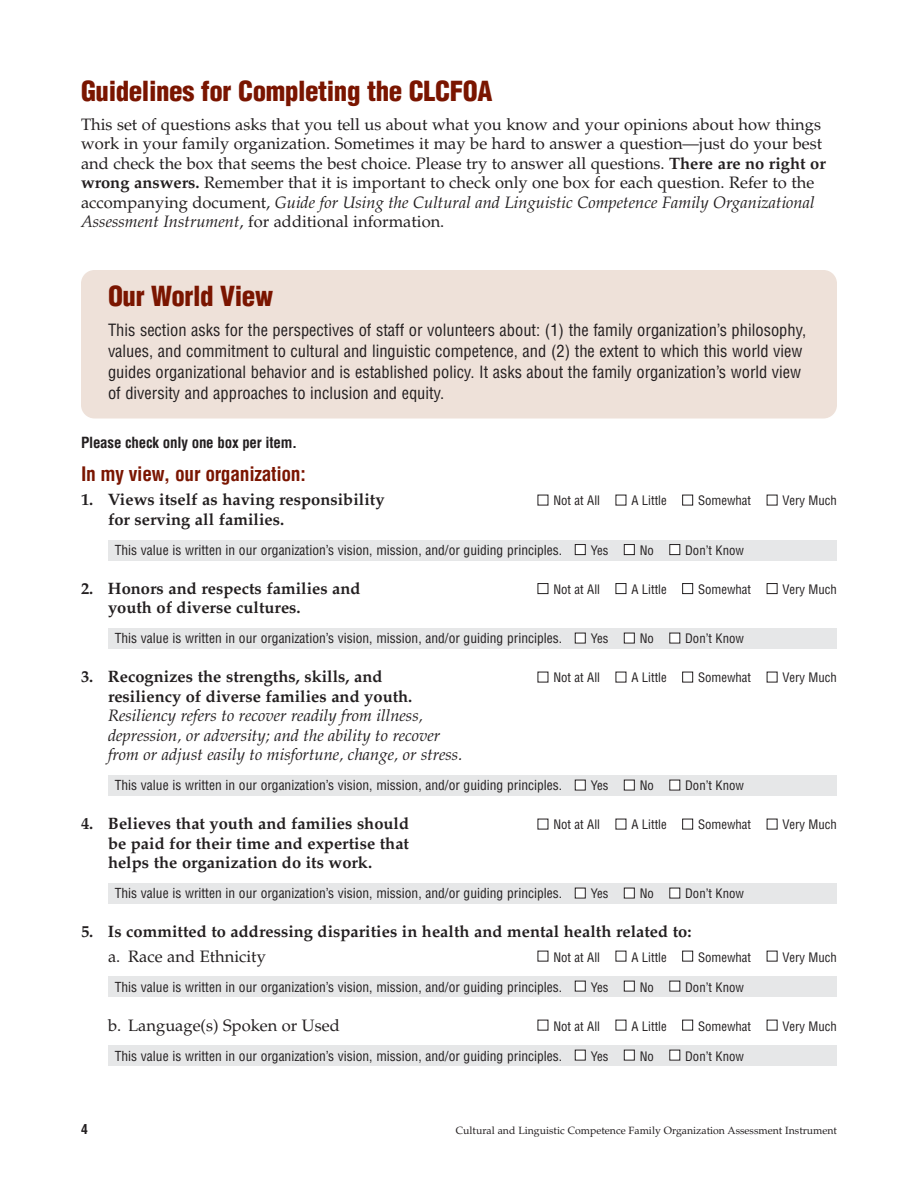
<style>
.page{position:relative;width:918px;height:1188px;background:#fff}
.page>*{position:absolute;margin:0;border:0;box-sizing:border-box;transform-origin:0 0}
.t1{font:900 condensed 27px "Helvetica";letter-spacing:-.015em;color:#7a1500}
.t2{font:700 condensed 19.5px "Helvetica";letter-spacing:-.015em;color:#7a1500}
.t3{font:16.5px/19.5px "Palatino";color:#231f20}
.t4{font:700 16.5px/19.5px "Palatino";color:#231f20}
.t5{font:condensed 16.5px/21px "Helvetica";color:#231f20}
.t6{font:italic 16.5px/19.5px "Palatino";color:#231f20}
.t7{font:700 condensed 15px "Helvetica";letter-spacing:-.015em;color:#231f20}
.t8{font:condensed 13.5px "Helvetica";color:#231f20}
.t9{font:700 condensed 13.5px "Helvetica";color:#231f20}
.t10{font:condensed 12.75px "Helvetica";color:#231f20}
.t11{font:10.5px "Palatino";color:#231f20}
.s1{font-weight:700}
.s2{font-style:italic}
</style>
<div class="page">
<div style="left:108px;top:976px;width:729px;height:21px;background:#e6e7e8"></div>
<div style="left:108px;top:884px;width:729px;height:20px;background:#e6e7e8"></div>
<div style="left:108px;top:776px;width:729px;height:20px;background:#e6e7e8"></div>
<div style="left:108px;top:1046px;width:729px;height:20px;background:#e6e7e8"></div>
<div style="left:108px;top:628px;width:729px;height:21px;background:#e6e7e8"></div>
<div style="left:108px;top:540px;width:729px;height:20px;background:#e6e7e8"></div>
<div style="left:81px;top:270px;width:756px;height:148px;background:#eee1d9;border-radius:14px"></div>
<div style="left:670px;top:1050px;width:10px;height:10px;background:#fff"></div>
<div style="left:624px;top:1050px;width:10px;height:10px;background:#fff"></div>
<div style="left:624px;top:1050px;width:11px;height:11px;border:1px solid #231f20"></div>
<div style="left:575px;top:1050px;width:10px;height:10px;background:#fff"></div>
<div style="left:575px;top:1050px;width:11px;height:11px;border:1px solid #231f20"></div>
<div style="left:682px;top:1020px;width:11px;height:11px;border:1px solid #231f20"></div>
<div style="left:670px;top:981px;width:10px;height:10px;background:#fff"></div>
<div style="left:624px;top:981px;width:10px;height:10px;background:#fff"></div>
<div style="left:624px;top:981px;width:11px;height:11px;border:1px solid #231f20"></div>
<div style="left:575px;top:981px;width:10px;height:10px;background:#fff"></div>
<div style="left:575px;top:981px;width:11px;height:11px;border:1px solid #231f20"></div>
<div style="left:682px;top:951px;width:11px;height:11px;border:1px solid #231f20"></div>
<div style="left:670px;top:888px;width:10px;height:10px;background:#fff"></div>
<div style="left:624px;top:888px;width:10px;height:10px;background:#fff"></div>
<div style="left:624px;top:888px;width:11px;height:10px;border:1px solid #231f20"></div>
<div style="left:575px;top:888px;width:10px;height:10px;background:#fff"></div>
<div style="left:575px;top:888px;width:11px;height:10px;border:1px solid #231f20"></div>
<div style="left:682px;top:819px;width:11px;height:10px;border:1px solid #231f20"></div>
<div style="left:670px;top:780px;width:10px;height:10px;background:#fff"></div>
<div style="left:624px;top:780px;width:10px;height:10px;background:#fff"></div>
<div style="left:624px;top:780px;width:11px;height:10px;border:1px solid #231f20"></div>
<div style="left:575px;top:780px;width:10px;height:10px;background:#fff"></div>
<div style="left:575px;top:780px;width:11px;height:10px;border:1px solid #231f20"></div>
<div style="left:682px;top:672px;width:11px;height:10px;border:1px solid #231f20"></div>
<div style="left:670px;top:633px;width:10px;height:10px;background:#fff"></div>
<div style="left:624px;top:633px;width:10px;height:10px;background:#fff"></div>
<div style="left:624px;top:633px;width:11px;height:10px;border:1px solid #231f20"></div>
<div style="left:575px;top:633px;width:10px;height:10px;background:#fff"></div>
<div style="left:575px;top:633px;width:11px;height:10px;border:1px solid #231f20"></div>
<div style="left:767px;top:583px;width:11px;height:11px;border:1px solid #231f20"></div>
<div style="left:682px;top:583px;width:11px;height:11px;border:1px solid #231f20"></div>
<div style="left:616px;top:583px;width:10px;height:11px;border:1px solid #231f20"></div>
<div style="left:538px;top:583px;width:10px;height:11px;border:1px solid #231f20"></div>
<div style="left:670px;top:545px;width:10px;height:10px;background:#fff"></div>
<div style="left:669px;top:544px;width:11px;height:11px;border:1px solid #231f20"></div>
<div style="left:624px;top:545px;width:10px;height:10px;background:#fff"></div>
<div style="left:624px;top:544px;width:11px;height:11px;border:1px solid #231f20"></div>
<div style="left:575px;top:545px;width:10px;height:10px;background:#fff"></div>
<div style="left:575px;top:544px;width:11px;height:11px;border:1px solid #231f20"></div>
<div style="left:682px;top:495px;width:11px;height:10px;border:1px solid #231f20"></div>
<h1 class="t1" style="left:81px;top:81px;width:413px">Guidelines for Completing the CLCFOA</h1>
<p class="t3" style="left:81px;top:116px;width:746px">This set of questions asks that you tell us about what you know and your opinions about how things work in your family organization. Sometimes it may be hard to answer a question—just do your best and check the box that seems the best choice. Please try to answer all questions. <span class="s1">There are no right or wrong answers.</span> Remember that it is important to check only one box for each question. Refer to the accompanying document, <span class="s2">Guide for Using the Cultural and Linguistic Competence Family Organizational Assessment Instrument</span>, for additional information.</p>
<h1 class="t1" style="left:108px;top:286px;width:167px">Our World View</h1>
<p class="t5" style="left:108px;top:321px;width:700px">This section asks for the perspectives of staff or volunteers about: (1) the family organization’s philosophy, values, and commitment to cultural and linguistic competence, and (2) the extent to which this world view guides organizational behavior and is established policy. It asks about the family organization’s world view of diversity and approaches to inclusion and equity.</p>
<p class="t7" style="left:81px;top:437px;width:218px">Please check only one box per item.</p>
<p class="t2" style="left:81px;top:467px;width:226px">In my view, our organization:</p>
<p class="t4" style="left:81px;top:492px;width:305px">1. Views itself as having responsibility</p>
<p class="t10" style="left:553px;top:496px;width:48px">Not at All</p>
<p class="t10" style="left:631px;top:496px;width:37px">A Little</p>
<p class="t10" style="left:698px;top:496px;width:55px">Somewhat</p>
<p class="t10" style="left:782px;top:496px;width:56px">Very Much</p>
<p class="t4" style="left:108px;top:511px;width:178px">for serving all families.</p>
<p class="t8" style="left:115px;top:545px;width:449px">This value is written in our organization’s vision, mission, and/or guiding principles.</p>
<p class="t10" style="left:591px;top:545px;width:19px">Yes</p>
<p class="t10" style="left:640px;top:545px;width:16px">No</p>
<p class="t10" style="left:685px;top:545px;width:60px">Don’t Know</p>
<p class="t4" style="left:81px;top:580px;width:281px">2. Honors and respects families and</p>
<p class="t10" style="left:553px;top:584px;width:48px">Not at All</p>
<p class="t10" style="left:631px;top:584px;width:37px">A Little</p>
<p class="t10" style="left:698px;top:584px;width:55px">Somewhat</p>
<p class="t10" style="left:782px;top:584px;width:56px">Very Much</p>
<p class="t4" style="left:108px;top:600px;width:194px">youth of diverse cultures.</p>
<p class="t8" style="left:115px;top:633px;width:449px">This value is written in our organization’s vision, mission, and/or guiding principles.</p>
<p class="t10" style="left:591px;top:634px;width:19px">Yes</p>
<p class="t10" style="left:640px;top:634px;width:16px">No</p>
<p class="t10" style="left:685px;top:634px;width:60px">Don’t Know</p>
<p class="t4" style="left:81px;top:669px;width:303px">3. Recognizes the strengths, skills, and</p>
<p class="t10" style="left:553px;top:673px;width:48px">Not at All</p>
<p class="t10" style="left:631px;top:673px;width:37px">A Little</p>
<p class="t10" style="left:698px;top:673px;width:55px">Somewhat</p>
<p class="t10" style="left:782px;top:673px;width:56px">Very Much</p>
<p class="t4" style="left:108px;top:688px;width:306px">resiliency of diverse families and youth.</p>
<p class="t6" style="left:108px;top:708px;width:356px">Resiliency refers to recover readily from illness, depression, or adversity; and the ability to recover from or adjust easily to misfortune, change, or stress.</p>
<p class="t8" style="left:115px;top:780px;width:449px">This value is written in our organization’s vision, mission, and/or guiding principles.</p>
<p class="t10" style="left:591px;top:781px;width:19px">Yes</p>
<p class="t10" style="left:640px;top:781px;width:16px">No</p>
<p class="t10" style="left:685px;top:781px;width:60px">Don’t Know</p>
<p class="t4" style="left:81px;top:816px;width:330px">4. Believes that youth and families should</p>
<p class="t10" style="left:553px;top:820px;width:48px">Not at All</p>
<p class="t10" style="left:631px;top:820px;width:37px">A Little</p>
<p class="t10" style="left:698px;top:820px;width:55px">Somewhat</p>
<p class="t10" style="left:782px;top:820px;width:56px">Very Much</p>
<p class="t4" style="left:108px;top:835px;width:303px">be paid for their time and expertise that helps the organization do its work.</p>
<p class="t8" style="left:115px;top:888px;width:449px">This value is written in our organization’s vision, mission, and/or guiding principles.</p>
<p class="t10" style="left:591px;top:889px;width:19px">Yes</p>
<p class="t10" style="left:640px;top:889px;width:16px">No</p>
<p class="t10" style="left:685px;top:889px;width:60px">Don’t Know</p>
<p class="t4" style="left:81px;top:924px;width:612px">5. Is committed to addressing disparities in health and mental health related to:</p>
<p class="t3" style="left:108px;top:948px;width:159px">a. Race and Ethnicity</p>
<p class="t10" style="left:553px;top:952px;width:48px">Not at All</p>
<p class="t10" style="left:631px;top:952px;width:37px">A Little</p>
<p class="t10" style="left:698px;top:952px;width:55px">Somewhat</p>
<p class="t10" style="left:782px;top:952px;width:56px">Very Much</p>
<p class="t8" style="left:115px;top:981px;width:449px">This value is written in our organization’s vision, mission, and/or guiding principles.</p>
<p class="t10" style="left:591px;top:982px;width:19px">Yes</p>
<p class="t10" style="left:640px;top:982px;width:16px">No</p>
<p class="t10" style="left:685px;top:982px;width:60px">Don’t Know</p>
<p class="t3" style="left:108px;top:1017px;width:233px">b. Language(s) Spoken or Used</p>
<p class="t10" style="left:553px;top:1021px;width:48px">Not at All</p>
<p class="t10" style="left:631px;top:1021px;width:37px">A Little</p>
<p class="t10" style="left:698px;top:1021px;width:55px">Somewhat</p>
<p class="t10" style="left:782px;top:1021px;width:56px">Very Much</p>
<p class="t8" style="left:115px;top:1050px;width:449px">This value is written in our organization’s vision, mission, and/or guiding principles.</p>
<p class="t10" style="left:591px;top:1051px;width:19px">Yes</p>
<p class="t10" style="left:640px;top:1051px;width:16px">No</p>
<p class="t10" style="left:685px;top:1051px;width:60px">Don’t Know</p>
<p class="t9" style="left:81px;top:1124px;width:8px">4</p>
<p class="t11" style="left:456px;top:1126px;width:383px">Cultural and Linguistic Competence Family Organization Assessment Instrument</p>
</div>
